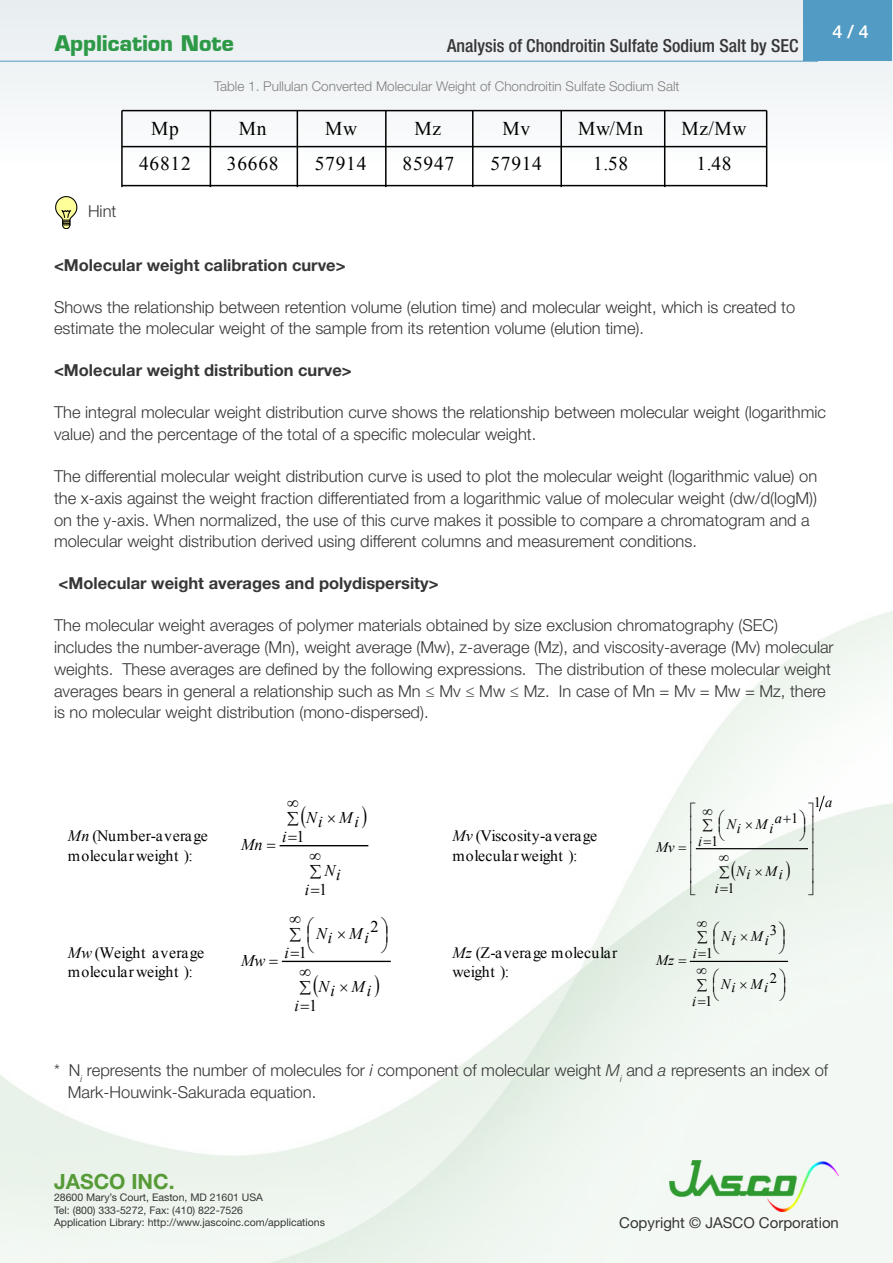
<style>
.page{position:relative;width:893px;height:1263px;background:#fff}
.page>*{position:absolute;margin:0;border:0;box-sizing:border-box;transform-origin:0 0}
.t1{font:700 21px "Eurostile LT";color:#2d9947}
.t2{font:700 21px "Helvetica Neue LT Std";color:#579b37}
.t3{font:19.5px "Times New Roman";letter-spacing:.04em;color:#000}
.t4{font:500 condensed 18px "Helvetica Neue LT Std";color:#363636}
.t5{font:500 18px "Helvetica Neue LT Std";color:#fff}
.t6{font:300 16.5px/21.8px "Helvetica Neue LT Std";color:#363636}
.t7{font:700 16.5px "Helvetica Neue LT Std";color:#363636}
.t8{font:italic 16.35px "Times New Roman";letter-spacing:.06em;color:#000}
.t9{font:16.35px "Times New Roman";color:#000}
.t10{font:15.9px/19.5px "Times New Roman";letter-spacing:.02em;color:#000}
.t11{font:15px "Helvetica Neue LT Std";color:#363636}
.t12{font:italic 14.55px "Times New Roman";letter-spacing:.06em;color:#000}
.t13{font:14.55px "Times New Roman";color:#000}
.t14{font:italic 14.4px "Times New Roman";letter-spacing:.06em;color:#000}
.t15{font:14.4px "Times New Roman";color:#000}
.t16{font:300 13.5px "Helvetica Neue LT Std";color:#7f7f7f}
.t17{font:10.5px/12.6px "Helvetica Neue LT Std";color:#363636}
.s1{font-style:italic}
</style>
<div class="page">
<img style="left:0;top:169px;width:893px;height:1094px">
<div style="left:0;top:1px;width:893px;height:168px;background:#f2f5f6"></div>
<div style="left:804px;top:1px;width:88px;height:60px;background:#529bc4"></div>
<hr style="left:0;top:61px;width:818px;height:1px;background:#529bc4">
<img style="left:669px;top:1160px;width:170px;height:52px">
<hr style="left:210px;top:111px;width:1px;height:76px;background:#000">
<hr style="left:297px;top:111px;width:1px;height:76px;background:#000">
<hr style="left:385px;top:111px;width:2px;height:76px;background:#000">
<hr style="left:472px;top:111px;width:1px;height:76px;background:#000">
<hr style="left:560px;top:111px;width:2px;height:76px;background:#000">
<hr style="left:664px;top:111px;width:1px;height:76px;background:#000">
<hr style="left:122px;top:146px;width:645px;height:1px;background:#000">
<hr style="left:121px;top:111px;width:2px;height:76px;background:#000">
<hr style="left:766px;top:111px;width:1px;height:76px;background:#000">
<hr style="left:122px;top:110px;width:645px;height:1px;background:#000">
<hr style="left:122px;top:185px;width:645px;height:1px;background:#000">
<svg style="left:55px;top:195px;width:22px;height:34px"></svg>
<hr style="left:696px;top:848px;width:111px;height:1px;background:#000">
<hr style="left:280px;top:845px;width:88px;height:1px;background:#000">
<hr style="left:283px;top:961px;width:107px;height:1px;background:#000">
<hr style="left:690px;top:961px;width:97px;height:1px;background:#000">
<svg style="left:786px;top:860px;width:4px;height:20px"></svg>
<svg style="left:720px;top:887px;width:8px;height:3px"></svg>
<svg style="left:755px;top:869px;width:7px;height:6px"></svg>
<svg style="left:704px;top:840px;width:7px;height:4px"></svg>
<svg style="left:799px;top:795px;width:26px;height:100px"></svg>
<svg style="left:719px;top:809px;width:6px;height:32px"></svg>
<svg style="left:784px;top:815px;width:7px;height:8px"></svg>
<svg style="left:746px;top:822px;width:6px;height:6px"></svg>
<svg style="left:679px;top:802px;width:16px;height:93px"></svg>
<svg style="left:362px;top:806px;width:5px;height:22px"></svg>
<svg style="left:311px;top:889px;width:8px;height:4px"></svg>
<svg style="left:289px;top:836px;width:8px;height:4px"></svg>
<svg style="left:328px;top:815px;width:7px;height:7px"></svg>
<svg style="left:267px;top:844px;width:8px;height:3px"></svg>
<svg style="left:375px;top:974px;width:4px;height:23px"></svg>
<svg style="left:301px;top:1005px;width:8px;height:4px"></svg>
<svg style="left:340px;top:984px;width:7px;height:7px"></svg>
<svg style="left:291px;top:952px;width:8px;height:4px"></svg>
<svg style="left:381px;top:916px;width:7px;height:37px"></svg>
<svg style="left:308px;top:916px;width:6px;height:37px"></svg>
<svg style="left:338px;top:931px;width:7px;height:7px"></svg>
<svg style="left:269px;top:959px;width:9px;height:4px"></svg>
<svg style="left:698px;top:1000px;width:7px;height:4px"></svg>
<svg style="left:779px;top:969px;width:6px;height:32px"></svg>
<svg style="left:713px;top:969px;width:6px;height:32px"></svg>
<svg style="left:740px;top:982px;width:7px;height:6px"></svg>
<svg style="left:698px;top:953px;width:8px;height:3px"></svg>
<svg style="left:779px;top:921px;width:6px;height:33px"></svg>
<svg style="left:714px;top:921px;width:6px;height:33px"></svg>
<svg style="left:741px;top:934px;width:6px;height:7px"></svg>
<svg style="left:679px;top:959px;width:7px;height:4px"></svg>
<svg style="left:719px;top:856px;width:17px;height:24px"></svg>
<svg style="left:703px;top:809px;width:10px;height:22px"></svg>
<svg style="left:310px;top:854px;width:11px;height:6px"></svg>
<svg style="left:287px;top:801px;width:19px;height:27px"></svg>
<svg style="left:300px;top:969px;width:18px;height:28px"></svg>
<svg style="left:290px;top:916px;width:11px;height:26px"></svg>
<svg style="left:697px;top:968px;width:10px;height:23px"></svg>
<svg style="left:697px;top:921px;width:10px;height:23px"></svg>
<p class="t1" style="left:55px;top:30px;width:180px">Application Note</p>
<p class="t4" style="left:447px;top:35px;width:353px">Analysis of Chondroitin Sulfate Sodium Salt by SEC</p>
<p class="t16" style="left:214px;top:78px;width:467px">Table 1. Pullulan Converted Molecular Weight of Chondroitin Sulfate Sodium Salt</p>
<p class="t6" style="left:88px;top:200px;width:30px">Hint</p>
<p class="t3" style="left:151px;top:115px;width:29px">Mp</p>
<p class="t3" style="left:239px;top:115px;width:29px">Mn</p>
<p class="t3" style="left:325px;top:115px;width:34px">Mw</p>
<p class="t3" style="left:414px;top:115px;width:28px">Mz</p>
<p class="t3" style="left:502px;top:115px;width:29px">Mv</p>
<p class="t3" style="left:578px;top:115px;width:67px">Mw/Mn</p>
<p class="t3" style="left:681px;top:115px;width:67px">Mz/Mw</p>
<p class="t3" style="left:139px;top:151px;width:53px">46812</p>
<p class="t3" style="left:227px;top:151px;width:53px">36668</p>
<p class="t3" style="left:315px;top:151px;width:53px">57914</p>
<p class="t3" style="left:402px;top:151px;width:53px">85947</p>
<p class="t3" style="left:490px;top:151px;width:53px">57914</p>
<p class="t3" style="left:593px;top:151px;width:37px">1.58</p>
<p class="t3" style="left:696px;top:151px;width:37px">1.48</p>
<p class="t5" style="left:832px;top:21px;width:38px">4 / 4</p>
<p class="t7" style="left:54px;top:254px;width:293px">&lt;Molecular weight calibration curve&gt;</p>
<p class="t6" style="left:54px;top:295px;width:743px">Shows the relationship between retention volume (elution time) and molecular weight, which is created to estimate the molecular weight of the sample from its retention volume (elution time).</p>
<p class="t7" style="left:54px;top:360px;width:299px">&lt;Molecular weight distribution curve&gt;</p>
<p class="t6" style="left:54px;top:401px;width:774px">The integral molecular weight distribution curve shows the relationship between molecular weight (logarithmic value) and the percentage of the total of a specific molecular weight.</p>
<p class="t6" style="left:54px;top:465px;width:765px">The differential molecular weight distribution curve is used to plot the molecular weight (logarithmic value) on the x-axis against the weight fraction differentiated from a logarithmic value of molecular weight (dw/d(logM)) on the y-axis. When normalized, the use of this curve makes it possible to compare a chromatogram and a molecular weight distribution derived using different columns and measurement conditions.</p>
<p class="t7" style="left:59px;top:573px;width:381px">&lt;Molecular weight averages and polydispersity&gt;</p>
<p class="t6" style="left:54px;top:614px;width:781px">The molecular weight averages of polymer materials obtained by size exclusion chromatography (SEC) includes the number-average (Mn), weight average (Mw), z-average (Mz), and viscosity-average (Mv) molecular weights. These averages are defined by the following expressions. The distribution of these molecular weight averages bears in general a relationship such as Mn ≤ Mv ≤ Mw ≤ Mz. In case of Mn = Mv = Mw = Mz, there is no molecular weight distribution (mono-dispersed).</p>
<p class="t15" style="left:814px;top:793px;width:20px">1 <span class="s1">a</span></p>
<p class="t8" style="left:306px;top:808px;width:54px">Ni Mi</p>
<p class="t10" style="left:68px;top:826px;width:141px"><span class="s1">Mn</span> (Number-average molecular weight ):</p>
<p class="t10" style="left:452px;top:826px;width:146px"><span class="s1">Mv</span> (Viscosity-average molecular weight ):</p>
<p class="t9" style="left:297px;top:826px;width:10px">1</p>
<p class="t8" style="left:282px;top:826px;width:6px">i</p>
<p class="t8" style="left:241px;top:833px;width:23px">Mn</p>
<p class="t8" style="left:310px;top:861px;width:33px">∑Ni</p>
<p class="t9" style="left:319px;top:879px;width:10px">1</p>
<p class="t8" style="left:305px;top:879px;width:6px">i</p>
<p class="t14" style="left:656px;top:837px;width:20px">Mv</p>
<p class="t14" style="left:698px;top:831px;width:6px">i</p>
<p class="t15" style="left:711px;top:831px;width:9px">1</p>
<p class="t14" style="left:775px;top:808px;width:9px">a</p>
<p class="t14" style="left:726px;top:816px;width:48px">Ni Mi</p>
<p class="t14" style="left:736px;top:863px;width:48px">Ni Mi</p>
<p class="t14" style="left:715px;top:878px;width:6px">i</p>
<p class="t15" style="left:727px;top:878px;width:9px">1</p>
<p class="t15" style="left:791px;top:808px;width:9px">1</p>
<p class="t9" style="left:370px;top:916px;width:10px">2</p>
<p class="t8" style="left:316px;top:924px;width:54px">Ni Mi</p>
<p class="t10" style="left:68px;top:942px;width:138px"><span class="s1">Mw</span> (Weight average molecular weight ):</p>
<p class="t10" style="left:452px;top:942px;width:166px"><span class="s1">Mz</span> (Z-average molecular weight ):</p>
<p class="t9" style="left:299px;top:942px;width:10px">1</p>
<p class="t8" style="left:284px;top:941px;width:6px">i</p>
<p class="t8" style="left:241px;top:949px;width:26px">Mw</p>
<p class="t8" style="left:319px;top:977px;width:54px">Ni Mi</p>
<p class="t8" style="left:295px;top:994px;width:6px">i</p>
<p class="t9" style="left:309px;top:995px;width:10px">1</p>
<p class="t12" style="left:656px;top:950px;width:19px">Mz</p>
<p class="t12" style="left:693px;top:943px;width:6px">i</p>
<p class="t12" style="left:692px;top:991px;width:6px">i</p>
<p class="t13" style="left:706px;top:944px;width:9px">1</p>
<p class="t13" style="left:705px;top:991px;width:9px">1</p>
<p class="t13" style="left:770px;top:921px;width:9px">3</p>
<p class="t12" style="left:721px;top:928px;width:49px">Ni Mi</p>
<p class="t13" style="left:770px;top:968px;width:9px">2</p>
<p class="t12" style="left:721px;top:976px;width:49px">Ni Mi</p>
<p class="t6" style="left:68px;top:1059px;width:762px;text-indent:-14px">* N<sub>i</sub> represents the number of molecules for <span class="s1">i</span> component of molecular weight <span class="s1">M</span><sub>i</sub> and <span class="s1">a</span> represents an index of<br>Mark-Houwink-Sakurada equation.</p>
<p class="t2" style="left:54px;top:1168px;width:122px">Jasco Inc.</p>
<p class="t17" style="left:54px;top:1191px;width:273px">28600 Mary’s Court, Easton, MD 21601 USA<br>Tel: (800) 333-5272, Fax: (410) 822-7526<br>Application Library: http://www.jascoinc.com/applications</p>
<p class="t11" style="left:619px;top:1213px;width:221px">Copyright © JASCO Corporation</p>
</div>
